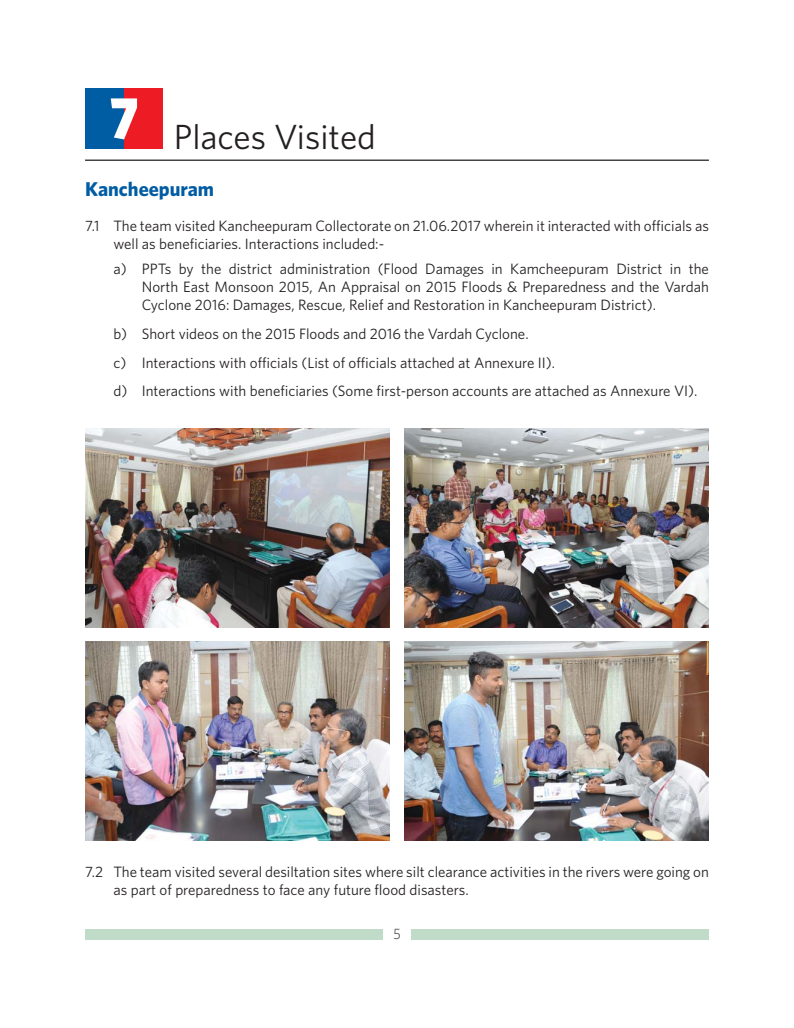
<style>
.page{position:relative;width:794px;height:1028px;background:#fff}
.page>*{position:absolute;margin:0;border:0;box-sizing:border-box;transform-origin:0 0}
.t1{font:35px "Whitney";color:#231f20}
.t2{font:700 20px "Whitney";color:#005da3}
.t3{font:15px/18px "Whitney";color:#231f20}
.t4{font:300 15px "Whitney";color:#231f20;scale:.9 1}
</style>
<div class="page">
<div style="left:85px;top:928px;width:298px;height:11px;background:#c1dbc9"></div>
<div style="left:411px;top:928px;width:298px;height:11px;background:#c1dbc9"></div>
<hr style="left:85px;top:160px;width:624px;height:1px;background:#231f20">
<div style="left:85px;top:89px;width:78px;height:60px;background:#005da3"></div>
<div style="left:124px;top:89px;width:39px;height:60px;background:#ed1c24"></div>
<img style="left:404px;top:429px;width:305px;height:198px">
<img style="left:85px;top:429px;width:305px;height:198px">
<img style="left:85px;top:641px;width:305px;height:199px">
<img style="left:404px;top:641px;width:305px;height:199px">
<p class="t1" style="left:109px;top:124px;width:268px"><sup>7</sup> Places Visited</p>
<p class="t2" style="left:85px;top:181px;width:130px">Kancheepuram</p>
<p class="t3" style="left:113px;top:219px;width:597px;text-indent:-28px">7.1 The team visited Kancheepuram Collectorate on 21.06.2017 wherein it interacted with officials as well as beneficiaries. Interactions included:-</p>
<p class="t3" style="left:142px;top:262px;width:568px;text-align:justify;text-indent:-28px">a) PPTs by the district administration (Flood Damages in Kamcheepuram District in the North East Monsoon 2015, An Appraisal on 2015 Floods &amp; Preparedness and the Vardah Cyclone 2016: Damages, Rescue, Relief and Restoration in Kancheepuram District).</p>
<p class="t3" style="left:113px;top:321px;width:585px;line-height:28.6px">b) Short videos on the 2015 Floods and 2016 the Vardah Cyclone.<br>c) Interactions with officials (List of officials attached at Annexure II).<br>d) Interactions with beneficiaries (Some first-person accounts are attached as Annexure VI).</p>
<p class="t3" style="left:113px;top:864px;width:597px;text-indent:-28px">7.2 The team visited several desiltation sites where silt clearance activities in the rivers were going on as part of preparedness to face any future flood disasters.</p>
<p class="t4" style="left:393px;top:928px;width:10px">5</p>
</div>
